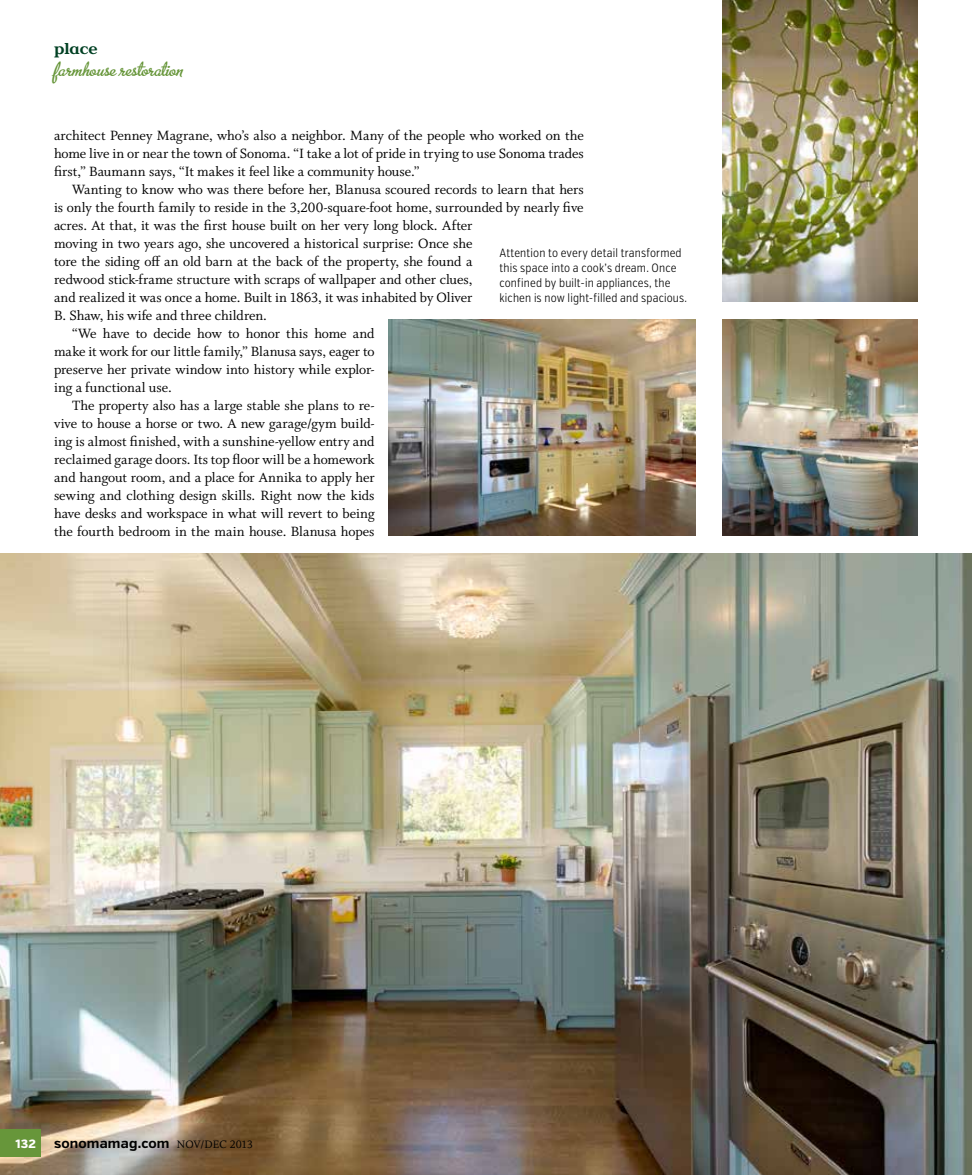
<style>
.page{position:relative;width:972px;height:1175px;background:#fff}
.page>*{position:absolute;margin:0;border:0;box-sizing:border-box;transform-origin:0 0}
.t1{font:22.5px "Metro Script";color:#67963a}
.t2{font:500 16.5px "Appleyard";color:#004023}
.t3{font:15px/18px "Whitman Roman LF";letter-spacing:-.005em;color:#000;text-align:justify}
.t4{font:700 13.5px "Verb";letter-spacing:.015em;color:#000}
.t5{font:300 12px/15px "Verb Ex Cond";letter-spacing:.015em;color:#000}
.t6{font:800 12px "Verb";color:#fff}
.s1{font-family:"Whitman Roman LF";font-weight:400;font-size:12px}
</style>
<div class="page">
<img style="left:0;top:554px;width:972px;height:620px">
<img style="left:388px;top:320px;width:307px;height:216px">
<img style="left:722px;top:320px;width:196px;height:216px">
<img style="left:722px;top:0;width:196px;height:302px">
<div style="left:0;top:1129px;width:40px;height:27px;background:#67963a"></div>
<p class="t2" style="left:54px;top:39px;width:45px">place</p>
<h1 class="t1" style="left:54px;top:57px;width:130px">farmhouse restoration</h1>
<p class="t3" style="left:54px;top:126px;width:531px">architect Penney Magrane, who’s also a neighbor. Many of the people who worked on the home live in or near the town of Sonoma. “I take a lot of pride in trying to use Sonoma trades first,” Baumann says, “It makes it feel like a community house.”</p>
<p class="t3" style="left:72px;top:180px;width:513px">Wanting to know who was there before her, Blanusa scoured records to learn that hers</p>
<p class="t3" style="left:54px;top:198px;width:531px">is only the fourth family to reside in the 3,200-square-foot home, surrounded by nearly five</p>
<p class="t3" style="left:54px;top:216px;width:420px">acres. At that, it was the first house built on her very long block. After</p>
<p class="t3" style="left:54px;top:234px;width:420px">moving in two years ago, she uncovered a historical surprise: Once she</p>
<p class="t3" style="left:54px;top:252px;width:420px">tore the siding off an old barn at the back of the property, she found a</p>
<p class="t3" style="left:54px;top:270px;width:420px">redwood stick-frame structure with scraps of wallpaper and other clues,</p>
<p class="t3" style="left:54px;top:288px;width:420px">and realized it was once a home. Built in 1863, it was inhabited by Oliver</p>
<p class="t3" style="left:54px;top:306px;width:215px">B. Shaw, his wife and three children.</p>
<p class="t3" style="left:72px;top:324px;width:304px">“We have to decide how to honor this home and</p>
<p class="t3" style="left:54px;top:342px;width:322px">make it work for our little family,” Blanusa says, eager to</p>
<p class="t3" style="left:54px;top:360px;width:322px">preserve her private window into history while explor-</p>
<p class="t3" style="left:54px;top:378px;width:119px">ing a functional use.</p>
<p class="t3" style="left:72px;top:396px;width:304px">The property also has a large stable she plans to re-</p>
<p class="t3" style="left:54px;top:414px;width:322px">vive to house a horse or two. A new garage/gym build-</p>
<p class="t3" style="left:54px;top:432px;width:322px">ing is almost finished, with a sunshine-yellow entry and</p>
<p class="t3" style="left:54px;top:450px;width:322px">reclaimed garage doors. Its top floor will be a homework</p>
<p class="t3" style="left:54px;top:468px;width:322px">and hangout room, and a place for Annika to apply her</p>
<p class="t3" style="left:54px;top:486px;width:322px">sewing and clothing design skills. Right now the kids</p>
<p class="t3" style="left:54px;top:504px;width:322px">have desks and workspace in what will revert to being</p>
<p class="t3" style="left:54px;top:522px;width:322px">the fourth bedroom in the main house. Blanusa hopes</p>
<p class="t5" style="left:500px;top:245px;width:189px">Attention to every detail transformed this space into a cook’s dream. Once confined by built-in appliances, the kichen is now light-filled and spacious.</p>
<p class="t6" style="left:16px;top:1136px;width:22px">132</p>
<p class="t4" style="left:54px;top:1135px;width:200px">sonomamag.com <span class="s1">NOV/DEC 2013</span></p>
</div>
